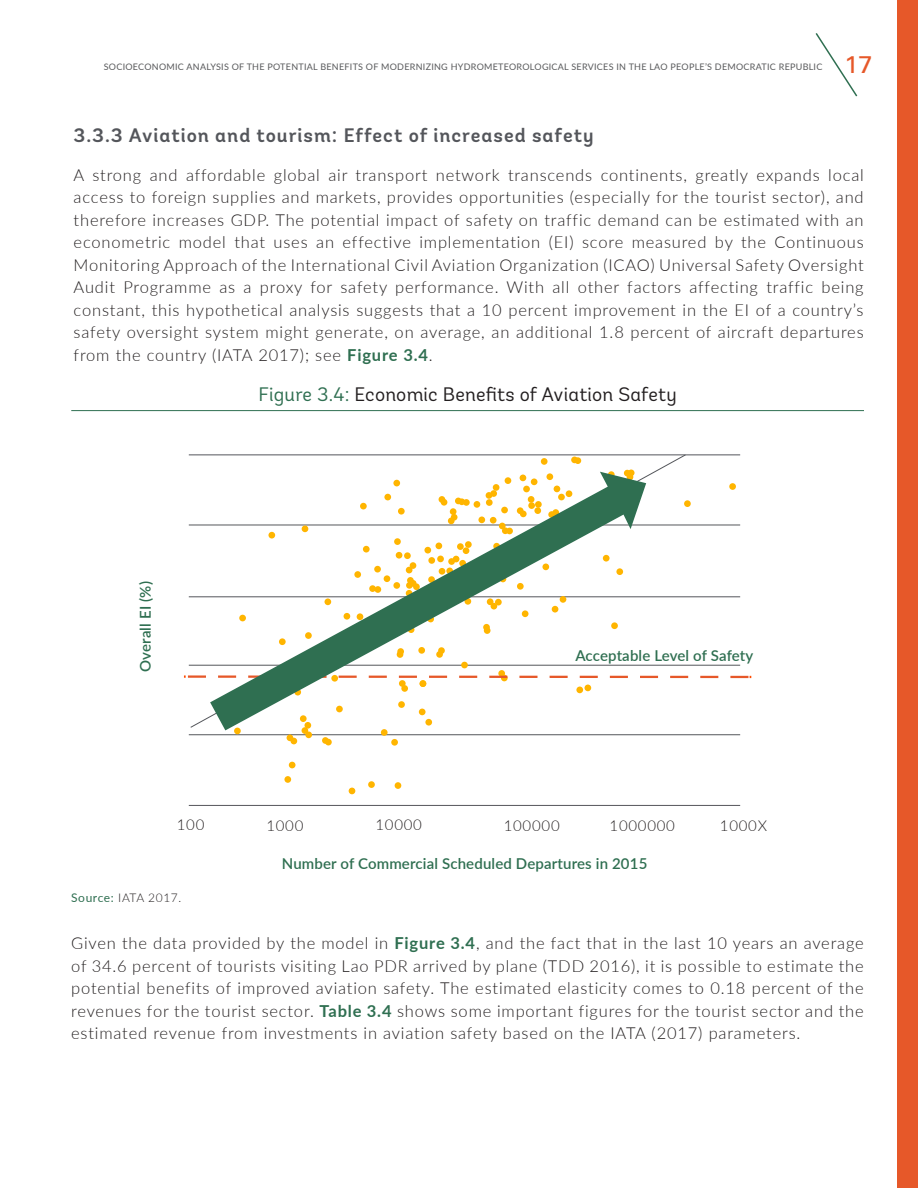
<style>
.page{position:relative;width:918px;height:1188px;background:#fff}
.page>*{position:absolute;margin:0;border:0;box-sizing:border-box;transform-origin:0 0}
.t1{font:24.15px "Univers";color:#e65829;scale:1.05 1}
.t2{font:600 19.5px "Andes";letter-spacing:.05em;color:#54565b}
.t3{font:19.5px "Andes";letter-spacing:.01em;color:#231f20}
.t4{font:300 16.5px/22.5px "Lato";letter-spacing:.05em;color:#231f20;text-align:justify}
.t5{font:600 15px "Lato";letter-spacing:.01em;color:#2f6f51}
.t6{font:300 15px "Lato";letter-spacing:.05em;color:#231f20}
.t7{font:300 12px "Lato";letter-spacing:.05em;color:#231f20}
.t8{font:9px "Lato";letter-spacing:.03em;color:#58595b}
.s1{font-weight:700;color:#2f6f51}
.s2{color:#2f6f51}
.s3{font-weight:400;color:#2f6f51}
</style>
<div class="page">
<svg style="left:815px;top:33px;width:43px;height:64px"></svg>
<div style="left:897px;top:0;width:21px;height:1188px;background:#e65829"></div>
<hr style="left:71px;top:410px;width:793px;height:1px;background:#2f6f51">
<hr style="left:189px;top:455px;width:551px;height:1px;background:#54565b">
<hr style="left:189px;top:525px;width:551px;height:1px;background:#54565b">
<hr style="left:189px;top:597px;width:551px;height:1px;background:#54565b">
<hr style="left:189px;top:665px;width:551px;height:1px;background:#54565b">
<hr style="left:189px;top:734px;width:551px;height:1px;background:#54565b">
<hr style="left:189px;top:805px;width:551px;height:1px;background:#54565b">
<svg style="left:190px;top:454px;width:496px;height:274px"></svg>
<div style="left:325px;top:739px;width:7px;height:6px;background:#ffb500;border-radius:50%"></div>
<div style="left:322px;top:737px;width:7px;height:7px;background:#ffb500;border-radius:50%"></div>
<div style="left:381px;top:729px;width:7px;height:7px;background:#ffb500;border-radius:50%"></div>
<div style="left:391px;top:739px;width:7px;height:7px;background:#ffb500;border-radius:50%"></div>
<div style="left:395px;top:782px;width:6px;height:7px;background:#ffb500;border-radius:50%"></div>
<div style="left:368px;top:781px;width:7px;height:7px;background:#ffb500;border-radius:50%"></div>
<svg style="left:349px;top:788px;width:6px;height:6px"></svg>
<div style="left:284px;top:776px;width:7px;height:7px;background:#ffb500;border-radius:50%"></div>
<div style="left:289px;top:762px;width:7px;height:6px;background:#ffb500;border-radius:50%"></div>
<div style="left:234px;top:728px;width:7px;height:6px;background:#ffb500;border-radius:50%"></div>
<svg style="left:291px;top:738px;width:6px;height:6px"></svg>
<div style="left:287px;top:734px;width:6px;height:7px;background:#ffb500;border-radius:50%"></div>
<div style="left:305px;top:732px;width:7px;height:6px;background:#ffb500;border-radius:50%"></div>
<div style="left:302px;top:727px;width:6px;height:7px;background:#ffb500;border-radius:50%"></div>
<svg style="left:184px;top:675px;width:567px;height:3px"></svg>
<div style="left:684px;top:500px;width:7px;height:7px;background:#ffb500;border-radius:50%"></div>
<div style="left:729px;top:483px;width:7px;height:7px;background:#ffb500;border-radius:50%"></div>
<div style="left:624px;top:470px;width:7px;height:6px;background:#ffb500;border-radius:50%"></div>
<div style="left:628px;top:470px;width:7px;height:6px;background:#ffb500;border-radius:50%"></div>
<svg style="left:210px;top:472px;width:436px;height:258px"></svg>
<div style="left:394px;top:538px;width:7px;height:7px;background:#ffb500;border-radius:50%"></div>
<div style="left:396px;top:552px;width:6px;height:7px;background:#ffb500;border-radius:50%"></div>
<div style="left:404px;top:552px;width:7px;height:7px;background:#ffb500;border-radius:50%"></div>
<svg style="left:406px;top:567px;width:6px;height:6px"></svg>
<div style="left:410px;top:562px;width:6px;height:7px;background:#ffb500;border-radius:50%"></div>
<div style="left:428px;top:557px;width:7px;height:7px;background:#ffb500;border-radius:50%"></div>
<div style="left:437px;top:556px;width:7px;height:6px;background:#ffb500;border-radius:50%"></div>
<div style="left:424px;top:547px;width:7px;height:7px;background:#ffb500;border-radius:50%"></div>
<svg style="left:436px;top:543px;width:6px;height:6px"></svg>
<div style="left:448px;top:558px;width:7px;height:7px;background:#ffb500;border-radius:50%"></div>
<svg style="left:453px;top:556px;width:6px;height:6px"></svg>
<div style="left:463px;top:547px;width:6px;height:7px;background:#ffb500;border-radius:50%"></div>
<div style="left:465px;top:541px;width:7px;height:7px;background:#ffb500;border-radius:50%"></div>
<div style="left:457px;top:543px;width:7px;height:7px;background:#ffb500;border-radius:50%"></div>
<div style="left:506px;top:528px;width:7px;height:6px;background:#ffb500;border-radius:50%"></div>
<div style="left:502px;top:527px;width:7px;height:7px;background:#ffb500;border-radius:50%"></div>
<div style="left:499px;top:523px;width:7px;height:6px;background:#ffb500;border-radius:50%"></div>
<div style="left:501px;top:507px;width:7px;height:6px;background:#ffb500;border-radius:50%"></div>
<div style="left:517px;top:507px;width:7px;height:7px;background:#ffb500;border-radius:50%"></div>
<div style="left:520px;top:511px;width:7px;height:6px;background:#ffb500;border-radius:50%"></div>
<div style="left:534px;top:507px;width:7px;height:7px;background:#ffb500;border-radius:50%"></div>
<div style="left:535px;top:501px;width:7px;height:7px;background:#ffb500;border-radius:50%"></div>
<div style="left:558px;top:494px;width:7px;height:6px;background:#ffb500;border-radius:50%"></div>
<div style="left:566px;top:490px;width:6px;height:7px;background:#ffb500;border-radius:50%"></div>
<svg style="left:554px;top:486px;width:6px;height:6px"></svg>
<div style="left:575px;top:457px;width:6px;height:7px;background:#ffb500;border-radius:50%"></div>
<div style="left:571px;top:457px;width:7px;height:6px;background:#ffb500;border-radius:50%"></div>
<div style="left:546px;top:473px;width:7px;height:7px;background:#ffb500;border-radius:50%"></div>
<div style="left:541px;top:458px;width:7px;height:7px;background:#ffb500;border-radius:50%"></div>
<div style="left:528px;top:502px;width:7px;height:7px;background:#ffb500;border-radius:50%"></div>
<div style="left:528px;top:496px;width:6px;height:7px;background:#ffb500;border-radius:50%"></div>
<div style="left:531px;top:478px;width:7px;height:7px;background:#ffb500;border-radius:50%"></div>
<div style="left:523px;top:486px;width:7px;height:6px;background:#ffb500;border-radius:50%"></div>
<svg style="left:520px;top:475px;width:6px;height:6px"></svg>
<div style="left:505px;top:477px;width:6px;height:7px;background:#ffb500;border-radius:50%"></div>
<div style="left:493px;top:484px;width:6px;height:7px;background:#ffb500;border-radius:50%"></div>
<div style="left:490px;top:490px;width:7px;height:7px;background:#ffb500;border-radius:50%"></div>
<div style="left:486px;top:492px;width:6px;height:7px;background:#ffb500;border-radius:50%"></div>
<div style="left:486px;top:499px;width:7px;height:7px;background:#ffb500;border-radius:50%"></div>
<p class="t8" style="left:104px;top:60px;width:720px">SOCIOECONOMIC ANALYSIS OF THE POTENTIAL BENEFITS OF MODERNIZING HYDROMETEOROLOGICAL SERVICES IN THE LAO PEOPLE’S DEMOCRATIC REPUBLIC</p>
<h1 class="t1" style="left:845px;top:50px;width:28px">17</h1>
<p class="t2" style="left:74px;top:123px;width:522px">3.3.3 Aviation and tourism: Effect of increased safety</p>
<p class="t4" style="left:74px;top:163px;width:792px">A strong and affordable global air transport network transcends continents, greatly expands local access to foreign supplies and markets, provides opportunities (especially for the tourist sector), and therefore increases GDP. The potential impact of safety on traffic demand can be estimated with an econometric model that uses an effective implementation (EI) score measured by the Continuous Monitoring Approach of the International Civil Aviation Organization (ICAO) Universal Safety Oversight Audit Programme as a proxy for safety performance. With all other factors affecting traffic being constant, this hypothetical analysis suggests that a 10 percent improvement in the EI of a country’s safety oversight system might generate, on average, an additional 1.8 percent of aircraft departures from the country (IATA 2017); see <span class="s1">Figure 3.4</span>.</p>
<p class="t3" style="left:259px;top:383px;width:420px"><span class="s2">Figure 3.4:</span> Economic Benefits of Aviation Safety</p>
<p class="t5" style="left:134px;top:672px;width:92px;rotate:-90deg">Overall EI (%)</p>
<p class="t5" style="left:575px;top:645px;width:180px">Acceptable Level of Safety</p>
<p class="t6" style="left:177px;top:815px;width:29px">100</p>
<p class="t6" style="left:266px;top:815px;width:39px">1000</p>
<p class="t6" style="left:376px;top:815px;width:48px">10000</p>
<p class="t6" style="left:504px;top:815px;width:57px">100000</p>
<p class="t6" style="left:610px;top:815px;width:67px">1000000</p>
<p class="t6" style="left:720px;top:815px;width:49px">1000X</p>
<p class="t5" style="left:282px;top:852px;width:367px">Number of Commercial Scheduled Departures in 2015</p>
<p class="t7" style="left:71px;top:890px;width:112px"><span class="s3">Source:</span> IATA 2017.</p>
<p class="t4" style="left:71px;top:932px;width:794px">Given the data provided by the model in <span class="s1">Figure 3.4</span>, and the fact that in the last 10 years an average of 34.6 percent of tourists visiting Lao PDR arrived by plane (TDD 2016), it is possible to estimate the potential benefits of improved aviation safety. The estimated elasticity comes to 0.18 percent of the revenues for the tourist sector. <span class="s1">Table 3.4</span> shows some important figures for the tourist sector and the estimated revenue from investments in aviation safety based on the IATA (2017) parameters.</p>
</div>
